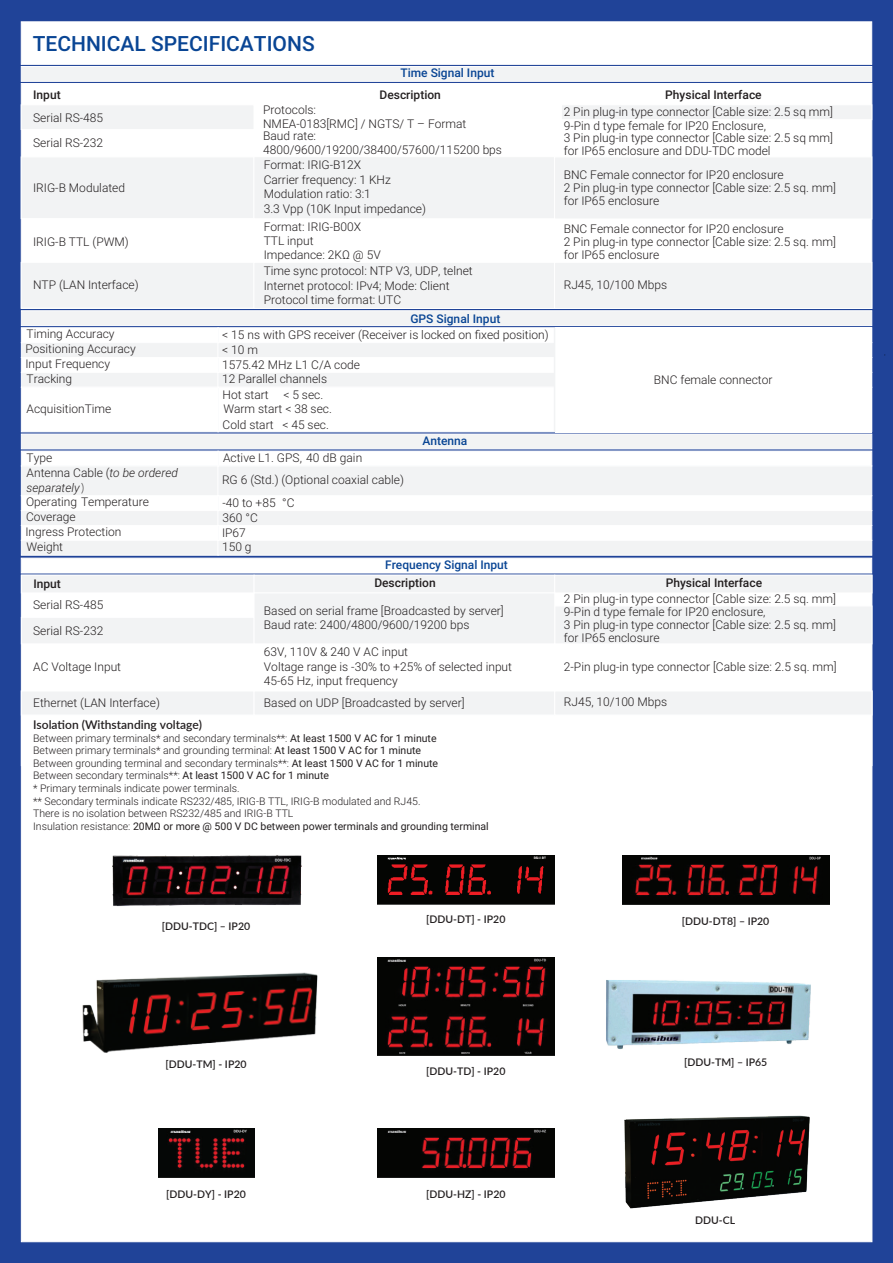
<style>
.page{position:relative;width:893px;height:1263px;background:#204398}
.page>*{position:absolute;margin:0;border:0;box-sizing:border-box;transform-origin:0 0}
.t1{font:500 21px "Roboto";color:#094594}
.t2{font:300 12px/14.4px "Roboto";color:#231f20}
.t3{font:500 12px "Roboto";color:#231f20}
.t4{font:500 12px "Roboto";color:#094594}
.t5{font:italic 300 12px/14.4px "Roboto";color:#231f20}
.t6{font:600 12px "Lato";color:#231f20}
.t7{font:300 10.5px/12.6px "Roboto";color:#231f20}
.t8{font:600 10.5px "Lato";color:#231f20}
.s1{font-style:normal}
.s2{font-family:"Lato";font-style:normal}
.s3{font-weight:400}
</style>
<div class="page">
<div style="left:21px;top:575px;width:851px;height:191px;background:#fff;border:1px solid #fff"></div>
<div style="left:21px;top:21px;width:851px;height:44px;background:#fff;border:1px solid #fff"></div>
<div style="left:21px;top:83px;width:851px;height:226px;background:#fff"></div>
<div style="left:21px;top:66px;width:851px;height:16px;background:#f2f3f4"></div>
<svg style="left:20px;top:104px;width:233px;height:26px"></svg>
<svg style="left:562px;top:104px;width:310px;height:16px"></svg>
<div style="left:20px;top:156px;width:852px;height:64px;background:#f2f3f4"></div>
<div style="left:20px;top:262px;width:852px;height:47px;background:#f2f3f4"></div>
<div style="left:21px;top:690px;width:851px;height:552px;background:#fff;border:1px solid #fff"></div>
<div style="left:21px;top:558px;width:851px;height:15px;background:#fff;border:1px solid #fff"></div>
<svg style="left:21px;top:690px;width:852px;height:26px"></svg>
<img style="left:82px;top:972px;width:236px;height:81px">
<img style="left:378px;top:855px;width:177px;height:49px">
<img style="left:378px;top:957px;width:177px;height:98px">
<img style="left:378px;top:1128px;width:177px;height:49px">
<img style="left:623px;top:855px;width:206px;height:49px">
<img style="left:159px;top:1128px;width:95px;height:49px">
<img style="left:606px;top:980px;width:205px;height:69px">
<img style="left:112px;top:855px;width:190px;height:52px">
<svg style="left:21px;top:574px;width:852px;height:71px"></svg>
<img style="left:624px;top:1115px;width:186px;height:94px">
<div style="left:21px;top:310px;width:851px;height:16px;background:#f2f3f4;border:1px solid #fff"></div>
<div style="left:21px;top:327px;width:197px;height:16px;background:#fff;border:1px solid #fff"></div>
<div style="left:218px;top:327px;width:654px;height:16px;background:#fff;border:1px solid #fff"></div>
<div style="left:21px;top:342px;width:197px;height:16px;background:#f2f3f4;border:1px solid #fff"></div>
<div style="left:218px;top:342px;width:654px;height:16px;background:#f2f3f4;border:1px solid #fff"></div>
<div style="left:21px;top:357px;width:197px;height:16px;background:#fff"></div>
<div style="left:218px;top:357px;width:654px;height:16px;background:#fff"></div>
<div style="left:21px;top:372px;width:197px;height:16px;background:#f2f3f4;border:1px solid #fff"></div>
<div style="left:218px;top:372px;width:654px;height:16px;background:#f2f3f4;border:1px solid #fff"></div>
<div style="left:21px;top:387px;width:197px;height:45px;background:#fff"></div>
<div style="left:218px;top:387px;width:654px;height:45px;background:#fff"></div>
<div style="left:21px;top:434px;width:851px;height:15px;background:#f2f3f4"></div>
<div style="left:21px;top:451px;width:197px;height:15px;background:#fff"></div>
<div style="left:218px;top:451px;width:654px;height:15px;background:#fff"></div>
<div style="left:21px;top:465px;width:197px;height:31px;background:#f2f3f4"></div>
<div style="left:218px;top:465px;width:654px;height:31px;background:#f2f3f4"></div>
<div style="left:21px;top:495px;width:197px;height:16px;background:#fff"></div>
<div style="left:218px;top:495px;width:654px;height:16px;background:#fff"></div>
<div style="left:21px;top:510px;width:197px;height:16px;background:#f2f3f4;border:1px solid #fff"></div>
<div style="left:218px;top:510px;width:654px;height:16px;background:#f2f3f4;border:1px solid #fff"></div>
<div style="left:21px;top:525px;width:197px;height:16px;background:#fff"></div>
<div style="left:218px;top:525px;width:654px;height:16px;background:#fff"></div>
<div style="left:21px;top:540px;width:197px;height:16px;background:#f2f3f4;border:1px solid #fff"></div>
<div style="left:218px;top:540px;width:654px;height:16px;background:#f2f3f4;border:1px solid #fff"></div>
<div style="left:555px;top:327px;width:317px;height:105px;background:#fff"></div>
<hr style="left:554px;top:328px;width:1px;height:104px;background:#f2f3f4">
<h1 class="t1" style="left:33px;top:28px;width:283px">TECHNICAL SPECIFICATIONS</h1>
<p class="t4" style="left:400px;top:65px;width:96px">Time Signal Input</p>
<p class="t3" style="left:33px;top:86px;width:29px">Input</p>
<p class="t3" style="left:380px;top:86px;width:63px">Description</p>
<p class="t3" style="left:665px;top:86px;width:98px">Physical Interface</p>
<p class="t2" style="left:263px;top:102px;width:205px">Protocols:<br>NMEA-0183[RMC] / NGTS/ T – Format</p>
<p class="t2" style="left:33px;top:135px;width:72px">Serial RS-232</p>
<p class="t2" style="left:263px;top:128px;width:240px">Baud rate:<br>4800/9600/19200/38400/57600/115200 bps</p>
<p class="t2" style="left:564px;top:104px;width:271px">2 Pin plug-in type connector [Cable size: 2.5 sq mm]</p>
<p class="t2" style="left:33px;top:110px;width:72px">Serial RS-485</p>
<p class="t2" style="left:564px;top:118px;width:271px;line-height:12.9px">9-Pin d type female for IP20 Enclosure,<br>3 Pin plug-in type connector [Cable size: 2.5 sq mm] for IP65 enclosure and DDU-TDC model</p>
<p class="t2" style="left:564px;top:168px;width:274px;line-height:12.9px">BNC Female connector for IP20 enclosure<br>2 Pin plug-in type connector [Cable size: 2.5 sq. mm] for IP65 enclosure</p>
<p class="t2" style="left:264px;top:157px;width:164px">Format: IRIG-B12X<br>Carrier frequency: 1 KHz<br>Modulation ratio: 3:1<br>3.3 Vpp (10K Input impedance)</p>
<p class="t2" style="left:33px;top:180px;width:94px">IRIG-B Modulated</p>
<p class="t2" style="left:33px;top:234px;width:97px">IRIG-B TTL (PWM)</p>
<p class="t2" style="left:33px;top:277px;width:107px">NTP (LAN Interface)</p>
<p class="t2" style="left:25px;top:326px;width:112px;line-height:14.9px">Timing Accuracy<br>Positioning Accuracy</p>
<p class="t2" style="left:25px;top:356px;width:86px">Input Frequency</p>
<p class="t2" style="left:27px;top:371px;width:47px">Tracking</p>
<p class="t2" style="left:27px;top:401px;width:86px">AcquisitionTime</p>
<p class="t2" style="left:264px;top:219px;width:119px">Format: IRIG-B00X<br>TTL input<br>Impedance: 2KΩ @ 5V</p>
<p class="t2" style="left:564px;top:222px;width:274px;line-height:12.9px">BNC Female connector for IP20 enclosure<br>2 Pin plug-in type connector [Cable size: 2.5 sq. mm] for IP65 enclosure</p>
<p class="t2" style="left:264px;top:263px;width:211px">Time sync protocol: NTP V3, UDP, telnet<br>Internet protocol: IPv4; Mode: Client<br>Protocol time format: UTC</p>
<p class="t4" style="left:410px;top:310px;width:91px">GPS Signal Input</p>
<p class="t2" style="left:222px;top:326px;width:328px;line-height:15.6px">&lt; 15 ns with GPS receiver (Receiver is locked on fixed position) &lt; 10 m</p>
<p class="t2" style="left:222px;top:357px;width:139px">1575.42 MHz L1 C/A code</p>
<p class="t2" style="left:222px;top:371px;width:106px">12 Parallel channels</p>
<p class="t2" style="left:223px;top:388px;width:111px;line-height:13.6px">Hot start &lt; 5 sec.<br>Warm start &lt; 38 sec.</p>
<p class="t2" style="left:223px;top:417px;width:108px">Cold start &lt; 45 sec.</p>
<p class="t4" style="left:422px;top:432px;width:46px">Antenna</p>
<p class="t2" style="left:564px;top:277px;width:105px">RJ45, 10/100 Mbps</p>
<p class="t2" style="left:654px;top:372px;width:120px">BNC female connector</p>
<p class="t2" style="left:27px;top:450px;width:27px">Type</p>
<p class="t2" style="left:222px;top:446px;width:183px;line-height:22.6px">Active L1. GPS, 40 dB gain<br>RG 6 (Std.) (Optional coaxial cable)</p>
<p class="t5" style="left:27px;top:465px;width:153px"><span class="s1">Antenna Cable (</span>to be ordered separately <span class="s2">)</span></p>
<p class="t2" style="left:26px;top:494px;width:124px">Operating Temperature</p>
<p class="t2" style="left:222px;top:495px;width:74px">-40 to +85 °C</p>
<p class="t2" style="left:26px;top:509px;width:51px">Coverage</p>
<p class="t2" style="left:223px;top:510px;width:37px">360 °C</p>
<p class="t2" style="left:25px;top:524px;width:97px">Ingress Protection</p>
<p class="t2" style="left:222px;top:525px;width:25px">IP67</p>
<p class="t2" style="left:26px;top:539px;width:38px">Weight</p>
<p class="t2" style="left:222px;top:539px;width:31px">150 g</p>
<p class="t4" style="left:385px;top:556px;width:124px">Frequency Signal Input</p>
<p class="t3" style="left:33px;top:576px;width:29px">Input</p>
<p class="t3" style="left:374px;top:574px;width:63px">Description</p>
<p class="t3" style="left:666px;top:574px;width:98px">Physical Interface</p>
<p class="t2" style="left:564px;top:592px;width:274px;line-height:12.9px">2 Pin plug-in type connector [Cable size: 2.5 sq. mm] 9-Pin d type female for IP20 enclosure,<br>3 Pin plug-in type connector [Cable size: 2.5 sq. mm] for IP65 enclosure</p>
<p class="t2" style="left:33px;top:659px;width:89px">AC Voltage Input</p>
<p class="t2" style="left:33px;top:592px;width:72px;line-height:25.5px">Serial RS-485<br>Serial RS-232</p>
<p class="t2" style="left:264px;top:603px;width:241px">Based on serial frame [Broadcasted by server]<br>Baud rate: 2400/4800/9600/19200 bps</p>
<p class="t2" style="left:264px;top:644px;width:250px">63V, 110V &amp; 240 V AC input<br>Voltage range is -30% to +25% of selected input<br>45-65 Hz, input frequency</p>
<p class="t2" style="left:564px;top:659px;width:274px">2-Pin plug-in type connector [Cable size: 2.5 sq. mm]</p>
<p class="t2" style="left:33px;top:695px;width:128px">Ethernet (LAN Interface)</p>
<p class="t2" style="left:264px;top:695px;width:202px">Based on UDP [Broadcasted by server]</p>
<p class="t2" style="left:564px;top:694px;width:105px">RJ45, 10/100 Mbps</p>
<p class="t6" style="left:33px;top:716px;width:170px">Isolation (Withstanding voltage)</p>
<p class="t7" style="left:33px;top:731px;width:457px">Between primary terminals* and secondary terminals**: <span class="s3">At least 1500 V AC for 1 minute<br></span>Between primary terminals* and grounding terminal: <span class="s3">At least 1500 V AC for 1 minute<br></span>Between grounding terminal and secondary terminals**: <span class="s3">At least 1500 V AC for 1 minute<br></span>Between secondary terminals**: <span class="s3">At least 1500 V AC for 1 minute<br></span>* Primary terminals indicate power terminals.<br>** Secondary terminals indicate RS232/485, IRIG-B TTL, IRIG-B modulated and RJ45.<br>There is no isolation between RS232/485 and IRIG-B TTL<br>Insulation resistance: <span class="s3">20MΩ or more @ 500 V DC between power terminals and grounding terminal</span></p>
<p class="t8" style="left:162px;top:918px;width:90px">[DDU-TDC] – IP20</p>
<p class="t8" style="left:426px;top:911px;width:81px">[DDU-DT] - IP20</p>
<p class="t8" style="left:682px;top:913px;width:89px">[DDU-DT8] – IP20</p>
<p class="t8" style="left:166px;top:1056px;width:82px">[DDU-TM] - IP20</p>
<p class="t8" style="left:166px;top:1186px;width:81px">[DDU-DY] - IP20</p>
<p class="t8" style="left:426px;top:1064px;width:81px">[DDU-TD] - IP20</p>
<p class="t8" style="left:426px;top:1186px;width:81px">[DDU-HZ] - IP20</p>
<p class="t8" style="left:684px;top:1054px;width:85px">[DDU-TM] – IP65</p>
<p class="t8" style="left:695px;top:1212px;width:42px">DDU-CL</p>
</div>
